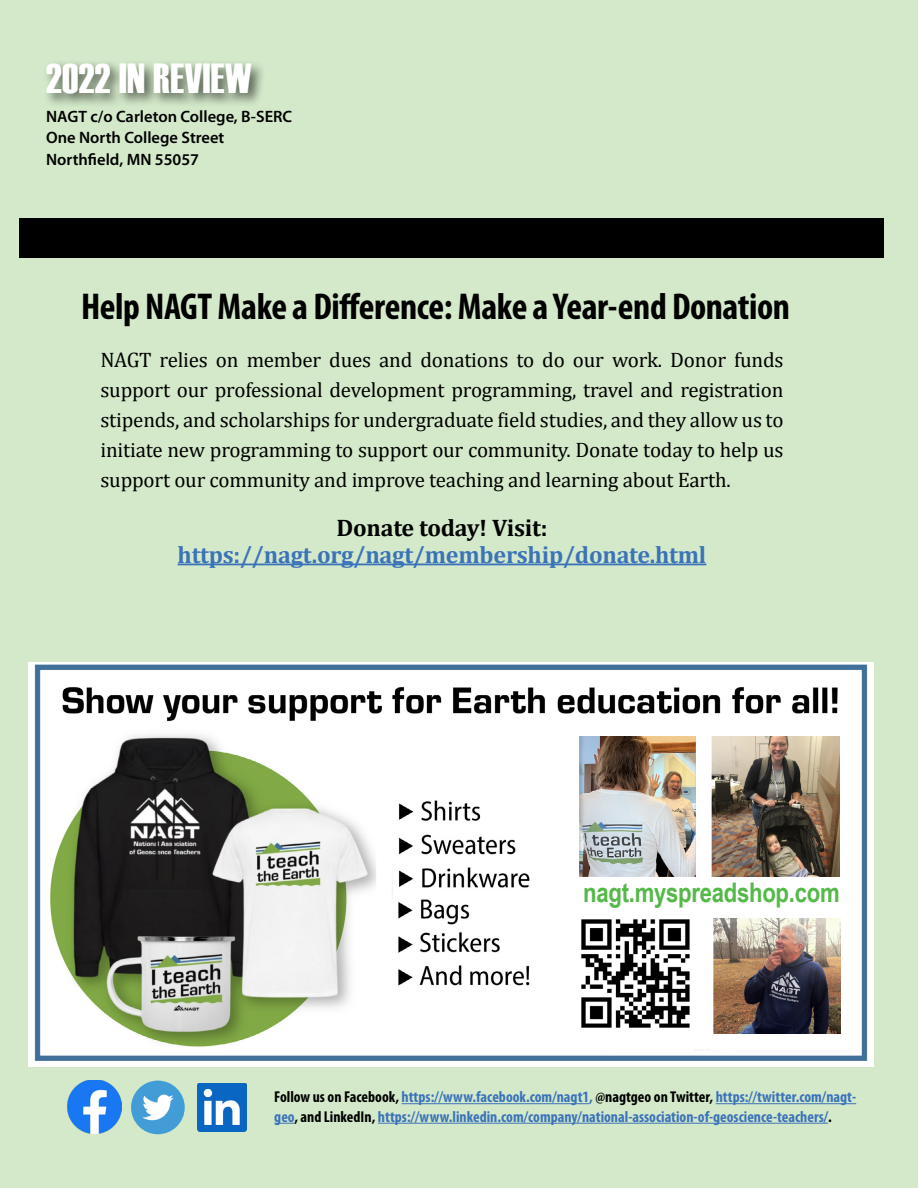
<style>
.page{position:relative;width:918px;height:1188px;background:#d4e9ca}
.page>*{position:absolute;margin:0;border:0;box-sizing:border-box;transform-origin:0 0}
.t1{font:42px "Haettenschweiler";letter-spacing:.01em;color:#fff}
.t2{font:700 condensed 37.5px "Myriad Pro";letter-spacing:-.01em;color:#000}
.t3{font:700 27px "Arial Narrow";letter-spacing:-.01em;color:#54b948}
.t4{font:700 24px "Cambria";letter-spacing:-.01em;color:#3b73b9}
.t5{font:700 24px "Cambria";letter-spacing:-.01em;color:#000}
.t6{font:21px/30px "Cambria";letter-spacing:-.01em;color:#000;text-align:justify}
.t7{font:600 16.5px/21.3px "Myriad Pro";color:#000}
.t8{font:700 condensed 15.75px/19.5px "Myriad Pro";color:#3b73b9}
.s1{color:#000}
</style>
<div class="page">
<div style="left:42px;top:59px;width:224px;height:49px;background:#000;opacity:.58"></div>
<div style="left:19px;top:218px;width:865px;height:39px;background:#000"></div>
<hr style="left:402px;top:1103px;width:187px;height:1px;background:#3b73b9">
<hr style="left:716px;top:1103px;width:140px;height:1px;background:#3b73b9">
<svg style="left:274px;top:1123px;width:20px;height:1px"></svg>
<hr style="left:378px;top:1123px;width:450px;height:1px;background:#3b73b9">
<img style="left:68px;top:1080px;width:53px;height:54px">
<hr style="left:178px;top:564px;width:528px;height:1px;background:#3b73b9">
<div style="left:131px;top:1081px;width:54px;height:53px;background:#429cd6;border-radius:50%"></div>
<svg style="left:142px;top:1095px;width:32px;height:25px"></svg>
<img style="left:28px;top:662px;width:846px;height:405px">
<img style="left:714px;top:918px;width:127px;height:116px">
<img style="left:579px;top:736px;width:117px;height:140px">
<img style="left:712px;top:736px;width:128px;height:141px">
<img style="left:578px;top:915px;width:116px;height:116px">
<img style="left:198px;top:1083px;width:49px;height:49px">
<h1 class="t1" style="left:46px;top:54px;width:207px">2022 IN REVIEW</h1>
<p class="t7" style="left:46px;top:105px;width:248px">NAGT c/o Carleton College, B-SERC<br>One North College Street<br>Northfield, MN 55057</p>
<h2 class="t2" style="left:81px;top:283px;width:710px">Help NAGT Make a Difference: Make a Year-end Donation</h2>
<p class="t6" style="left:100px;top:344px;width:685px">NAGT relies on member dues and donations to do our work. Donor funds support our professional development programming, travel and registration stipends, and scholarships for undergraduate field studies, and they allow us to initiate new programming to support our community. Donate today to help us support our community and improve teaching and learning about Earth.</p>
<p class="t5" style="left:336px;top:511px;width:212px">Donate today! Visit:</p>
<p class="t4" style="left:178px;top:538px;width:530px">https://nagt.org/nagt/membership/donate.html</p>
<p class="t3" style="left:583px;top:872px;width:258px">nagt.myspreadshop.com</p>
<p class="t8" style="left:274px;top:1087px;width:583px"><span class="s1">Follow us on Facebook,</span> https://www.facebook.com/nagt1, <span class="s1">@nagtgeo on Twitter,</span> https://twitter.com/nagt&shy;geo<span class="s1">, and LinkedIn,</span> https://www.linkedin.com/company/national-association-of-geoscience-teachers/<span class="s1">.</span></p>
</div>
